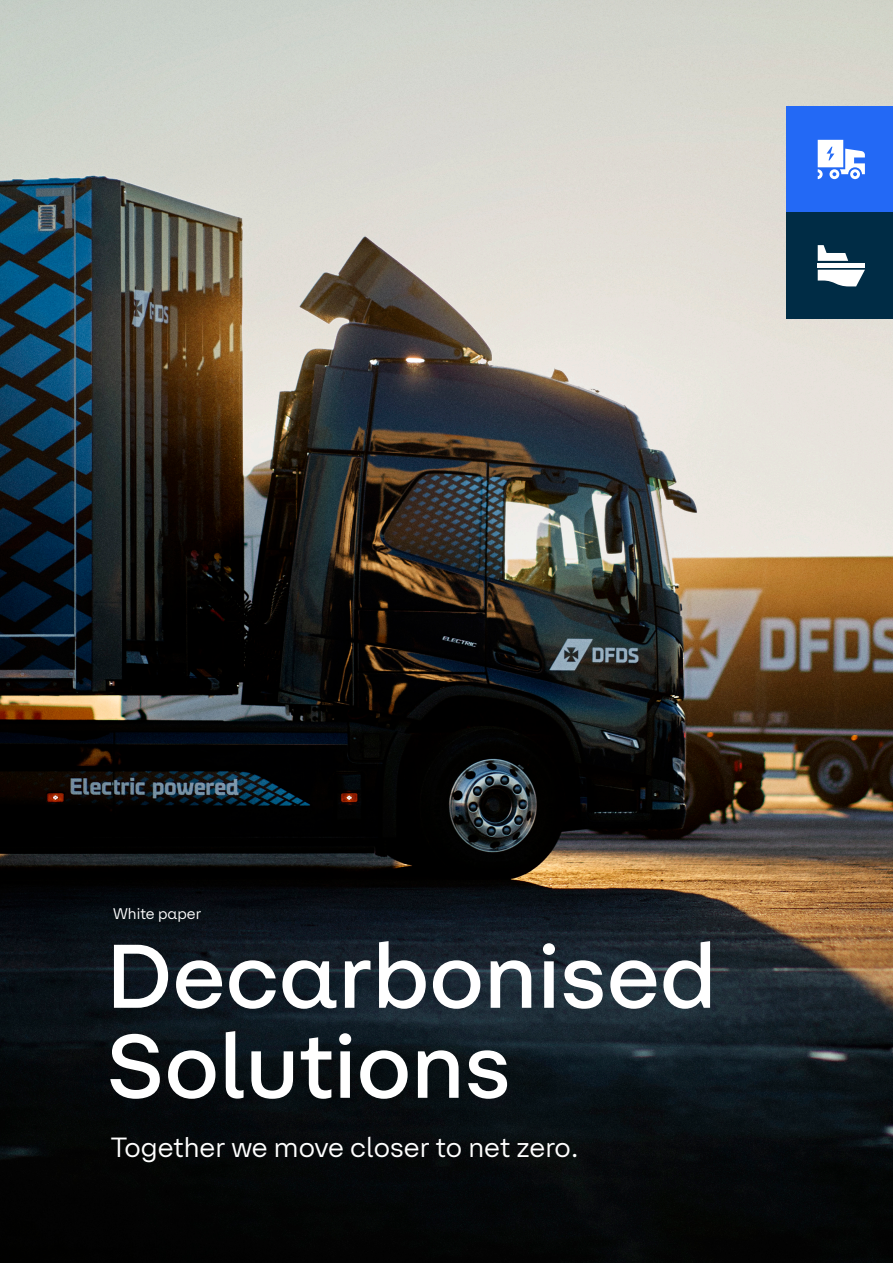
<style>
.page{position:relative;width:893px;height:1263px;background:#fff}
.page>*{position:absolute;margin:0;border:0;box-sizing:border-box;transform-origin:0 0}
.t1{font:500 90px/90px "DFDS Sans";color:#fff}
.t2{font:27px "DFDS Sans Offc";color:#fff}
.t3{font:15px "DFDS Sans Offc";color:#fff}
</style>
<div class="page">
<img style="left:0;top:0;width:893px;height:1263px">
<div style="left:787px;top:106px;width:106px;height:107px;background:#2369f5"></div>
<div style="left:787px;top:213px;width:106px;height:106px;background:#002c45"></div>
<svg style="left:818px;top:270px;width:47px;height:16px"></svg>
<svg style="left:818px;top:245px;width:30px;height:16px"></svg>
<div style="left:818px;top:263px;width:47px;height:5px;background:#fff"></div>
<svg style="left:818px;top:140px;width:47px;height:39px"></svg>
<p class="t3" style="left:113px;top:904px;width:90px">White paper</p>
<p class="t1" style="left:106px;top:929px;width:612px">Decarbonised<br>Solutions</p>
<p class="t2" style="left:111px;top:1131px;width:469px">Together we move closer to net zero.</p>
</div>
